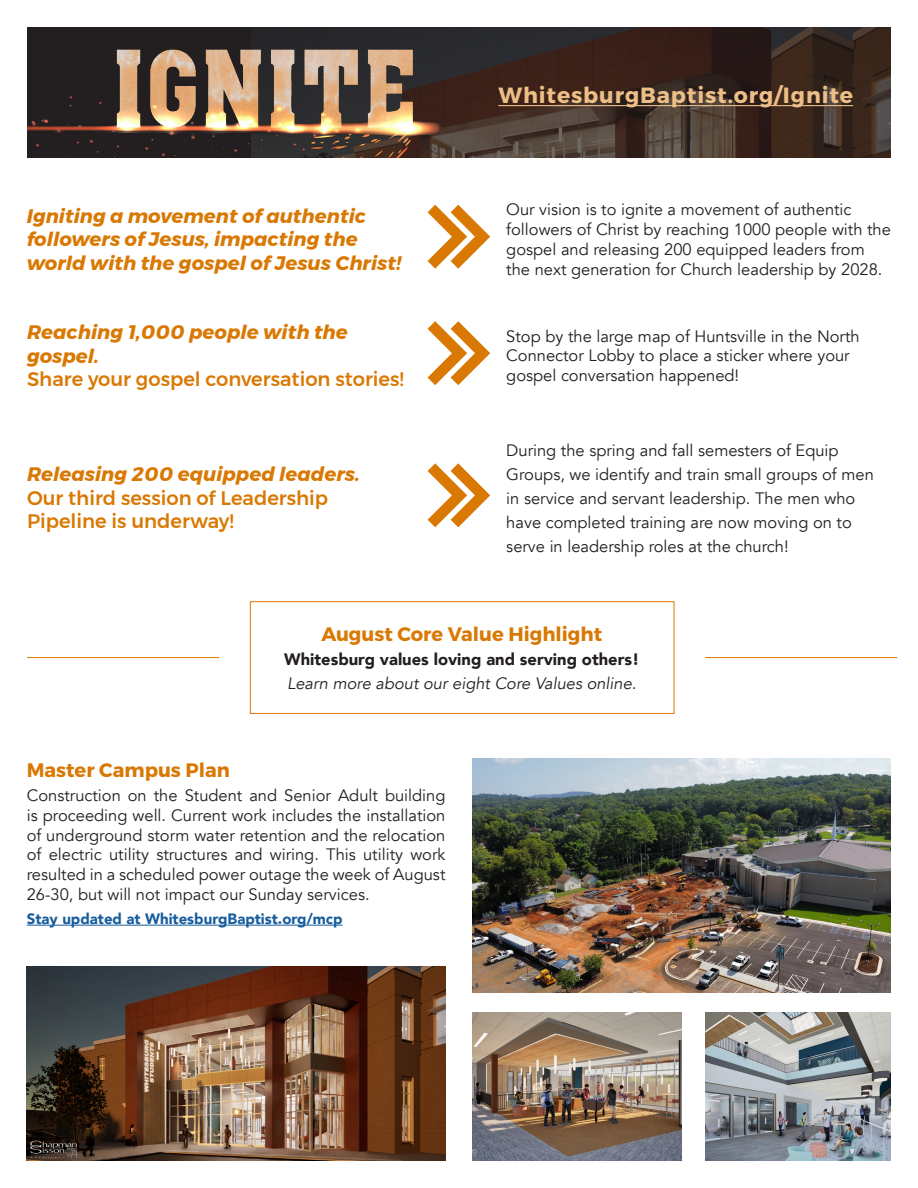
<style>
.page{position:relative;width:918px;height:1188px;background:#fff}
.page>*{position:absolute;margin:0;border:0;box-sizing:border-box;transform-origin:0 0}
.t1{font:700 22.05px "Montserrat";letter-spacing:.04em;color:#edbf87}
.t2{font:italic 700 19.5px/23.4px "Montserrat";color:#d97904}
.t3{font:500 19.5px/23.4px "Montserrat";color:#d97904}
.t4{font:700 19.5px "Montserrat";color:#d97904}
.t5{font:16.5px/19.8px "Avenir";color:#231f20}
.t6{font:900 16.5px "Avenir";color:#231f20}
.t7{font:italic 16.5px "Avenir";color:#231f20}
.t8{font:900 15px "Avenir";color:#175d9e}
</style>
<div class="page">
<img style="left:532px;top:27px;width:359px;height:131px">
<hr style="left:498px;top:105px;width:355px;height:1px;background:#edbf87">
<img style="left:473px;top:758px;width:418px;height:234px">
<div style="left:250px;top:601px;width:424px;height:113px;border:1px solid #d97904"></div>
<hr style="left:27px;top:925px;width:316px;height:1px;background:#175d9e">
<img style="left:27px;top:27px;width:505px;height:131px">
<svg style="left:428px;top:205px;width:62px;height:64px"></svg>
<svg style="left:428px;top:321px;width:62px;height:64px"></svg>
<svg style="left:428px;top:463px;width:62px;height:64px"></svg>
<hr style="left:27px;top:657px;width:192px;height:1px;background:#d97904">
<hr style="left:705px;top:657px;width:192px;height:1px;background:#d97904">
<img style="left:27px;top:966px;width:419px;height:195px">
<img style="left:472px;top:1012px;width:210px;height:149px">
<img style="left:705px;top:1012px;width:186px;height:149px">
<p class="t2" style="left:27px;top:204px;width:376px">Igniting a movement of authentic followers of Jesus, impacting the world with the gospel of Jesus Christ!</p>
<p class="t2" style="left:27px;top:321px;width:322px">Reaching 1,000 people with the gospel.</p>
<p class="t3" style="left:27px;top:367px;width:378px">Share your gospel conversation stories!</p>
<p class="t2" style="left:27px;top:463px;width:334px">Releasing 200 equipped leaders.</p>
<p class="t3" style="left:27px;top:486px;width:303px">Our third session of Leadership<br>Pipeline is underway!</p>
<p class="t1" style="left:498px;top:82px;width:356px">WhitesburgBaptist.org/Ignite</p>
<p class="t5" style="left:506px;top:200px;width:386px">Our vision is to ignite a movement of authentic followers of Christ by reaching 1000 people with the gospel and releasing 200 equipped leaders from the next generation for Church leadership by 2028.</p>
<p class="t5" style="left:506px;top:326px;width:355px">Stop by the large map of Huntsville in the North<br>Connector Lobby to place a sticker where your gospel conversation happened!</p>
<p class="t5" style="left:506px;top:438px;width:369px;line-height:24px">During the spring and fall semesters of Equip Groups, we identify and train small groups of men in service and servant leadership. The men who have completed training are now moving on to serve in leadership roles at the church!</p>
<p class="t4" style="left:321px;top:622px;width:282px">August Core Value Highlight</p>
<p class="t6" style="left:284px;top:645px;width:357px">Whitesburg values loving and serving others!</p>
<p class="t7" style="left:287px;top:673px;width:351px">Learn more about our eight Core Values online.</p>
<p class="t4" style="left:27px;top:758px;width:205px">Master Campus Plan</p>
<p class="t5" style="left:27px;top:786px;width:420px;text-align:justify">Construction on the Student and Senior Adult building is proceeding well. Current work includes the installation of underground storm water retention and the relocation of electric utility structures and wiring. This utility work resulted in a scheduled power outage the week of August 26-30, but will not impact our Sunday services.</p>
<p class="t8" style="left:27px;top:906px;width:317px">Stay updated at WhitesburgBaptist.org/mcp</p>
</div>
